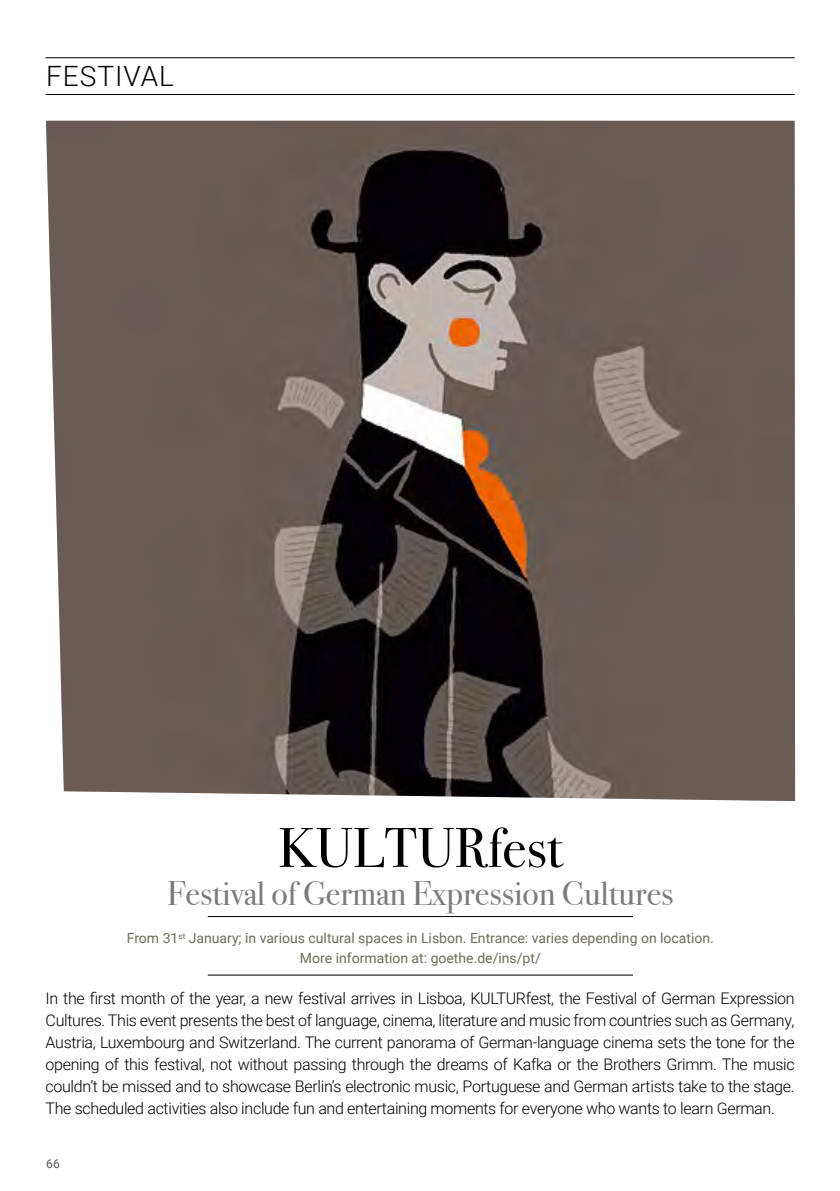
<style>
.page{position:relative;width:840px;height:1191px;background:#fff}
.page>*{position:absolute;margin:0;border:0;box-sizing:border-box;transform-origin:0 0}
.t1{font:56px "Bodoni Svty Two ITCTT";color:#000}
.t2{font:34px "Bodoni Svty Two ITCTT";color:#7c7b7b}
.t3{font:300 28px "Roboto";letter-spacing:.035em;color:#000}
.t4{font:300 16px/22px "Roboto";letter-spacing:-.02em;color:#000;text-align:justify}
.t5{font:14px/20px "Roboto";color:#6f6c55;text-align:center}
.t6{font:12px "Roboto";color:#575756}
</style>
<div class="page">
<hr style="left:46px;top:57px;width:748px;height:1px;background:#000">
<hr style="left:46px;top:94px;width:748px;height:1px;background:#000">
<hr style="left:208px;top:916px;width:424px;height:1px;background:#000">
<hr style="left:208px;top:974px;width:424px;height:1px;background:#000">
<img style="left:46px;top:121px;width:748px;height:680px">
<h3 class="t3" style="left:46px;top:56px;width:129px">FESTIVAL</h3>
<h1 class="t1" style="left:278px;top:802px;width:286px">KULTURfest</h1>
<h2 class="t2" style="left:167px;top:865px;width:507px">Festival of German Expression Cultures</h2>
<p class="t5" style="left:127px;top:927px;width:588px">From 31<sup>st</sup> January; in various cultural spaces in Lisbon. Entrance: varies depending on location.<br>More information at: goethe.de/ins/pt/</p>
<p class="t4" style="left:46px;top:986px;width:750px">In the first month of the year, a new festival arrives in Lisboa, KULTURfest, the Festival of German Expression Cultures. This event presents the best of language, cinema, literature and music from countries such as Germany, Austria, Luxembourg and Switzerland. The current panorama of German-language cinema sets the tone for the opening of this festival, not without passing through the dreams of Kafka or the Brothers Grimm. The music couldn’t be missed and to showcase Berlin’s electronic music, Portuguese and German artists take to the stage.<br>The scheduled activities also include fun and entertaining moments for everyone who wants to learn German.</p>
<p class="t6" style="left:46px;top:1155px;width:15px">66</p>
</div>
